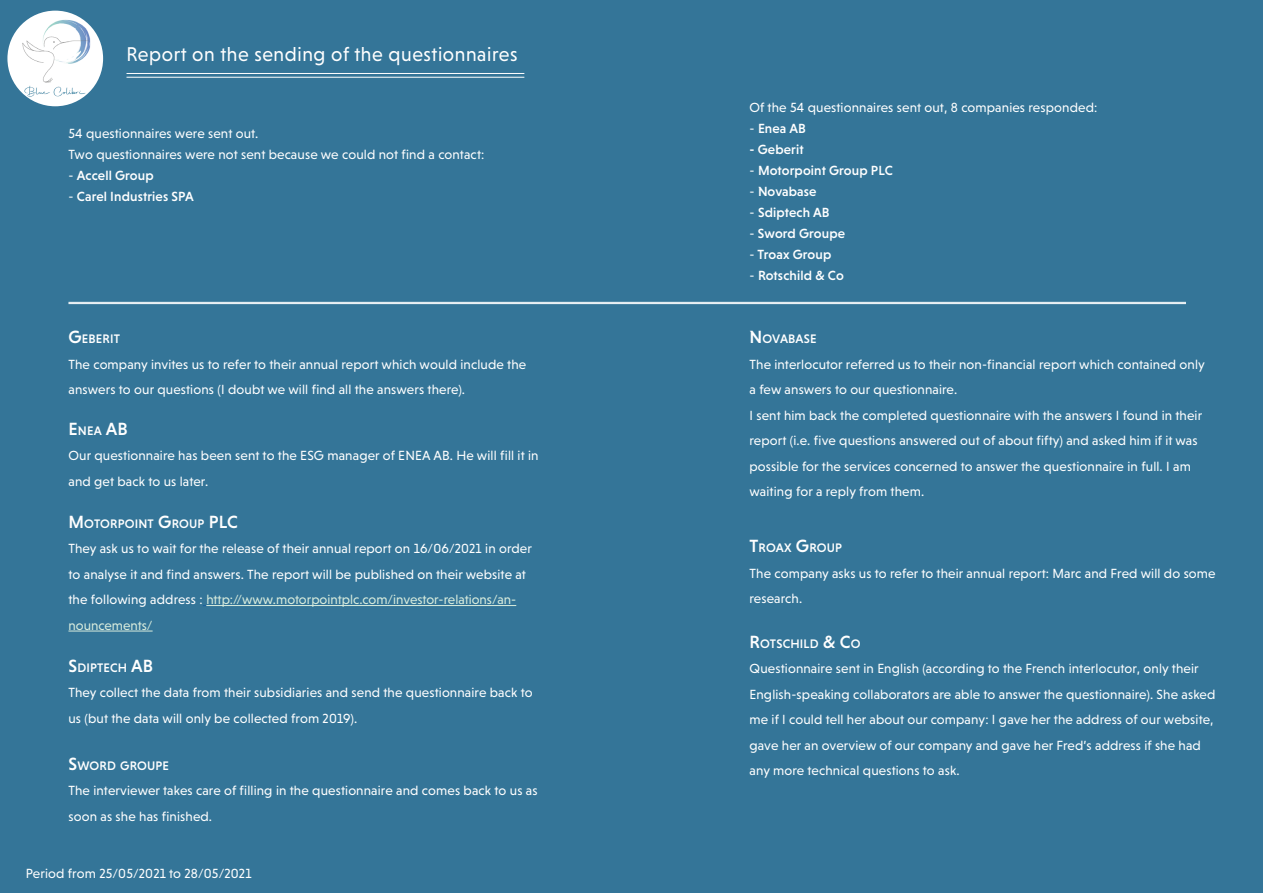
<style>
.page{position:relative;width:1263px;height:893px;background:#347598}
.page>*{position:absolute;margin:0;border:0;box-sizing:border-box;transform-origin:0 0}
.t1{font:20.25px "Niveau Grotesk";letter-spacing:.03em;color:#fff;scale:.96 1}
.t2{font:500 18px "Niveau Grotesk";color:#fff}
.t3{font:13.5px/25.5px "Niveau Grotesk";letter-spacing:.01em;color:#fff}
.t4{font:500 13.5px "Niveau Grotesk";letter-spacing:.01em;color:#fff}
.t5{font:500 12.6px "Niveau Grotesk";letter-spacing:.015em;color:#fff}
.s1{font-weight:400}
.s2{font-size:18px}
.s3{font-size:12.6px}
.s4{color:#d8ecdd}
</style>
<div class="page">
<hr style="left:126px;top:73px;width:398px;height:1px;background:#fff">
<hr style="left:126px;top:77px;width:398px;height:1px;background:#fff">
<img style="left:7px;top:11px;width:96px;height:95px;border-radius:48px">
<hr style="left:68px;top:302px;width:1118px;height:1px;background:#fff">
<hr style="left:68px;top:303px;width:1118px;height:1px;background:#fff">
<hr style="left:206px;top:605px;width:310px;height:1px;background:#d8ecdd">
<hr style="left:68px;top:631px;width:85px;height:1px;background:#d8ecdd">
<h1 class="t1" style="left:126px;top:43px;width:409px">Report on the sending of the questionnaires</h1>
<p class="t3" style="left:68px;top:120px;width:191px">54 questionnaires were sent out.</p>
<p class="t3" style="left:68px;top:141px;width:417px">Two questionnaires were not sent because we could not find a contact:</p>
<p class="t4" style="left:68px;top:167px;width:87px"><span class="s1">-</span> Accell Group</p>
<p class="t4" style="left:68px;top:188px;width:127px"><span class="s1">-</span> Carel Industries SPA</p>
<p class="t5" style="left:68px;top:332px;width:53px"><span class="s2">G</span>EBERIT</p>
<p class="t3" style="left:68px;top:351px;width:459px">The company invites us to refer to their annual report which would include the answers to our questions (I doubt we will find all the answers there).</p>
<p class="t2" style="left:68px;top:419px;width:61px">E<span class="s3">NEA</span> AB</p>
<p class="t3" style="left:68px;top:443px;width:472px">Our questionnaire has been sent to the ESG manager of ENEA AB. He will fill it in and get back to us later.</p>
<p class="t5" style="left:68px;top:516px;width:171px"><span class="s2">M</span>OTORPOINT <span class="s2">G</span>ROUP <span class="s2">PLC</span></p>
<p class="t3" style="left:68px;top:536px;width:465px">They ask us to wait for the release of their annual report on 16/06/2021 in order to analyse it and find answers. The report will be published on their website at the following address : <span class="s4">http://www.motorpointplc.com/investor-relations/an&shy;nouncements/</span></p>
<p class="t5" style="left:68px;top:660px;width:86px"><span class="s2">S</span>DIPTECH <span class="s2">AB</span></p>
<p class="t3" style="left:68px;top:680px;width:466px">They collect the data from their subsidiaries and send the questionnaire back to us (but the data will only be collected from 2019).</p>
<p class="t5" style="left:68px;top:758px;width:100px"><span class="s2">S</span>WORD GROUPE</p>
<p class="t3" style="left:68px;top:778px;width:471px">The interviewer takes care of filling in the questionnaire and comes back to us as soon as she has finished.</p>
<p class="t3" style="left:26px;top:860px;width:227px">Period from 25/05/2021 to 28/05/2021</p>
<p class="t3" style="left:749px;top:95px;width:349px">Of the 54 questionnaires sent out, 8 companies responded:</p>
<p class="t4" style="left:749px;top:121px;width:58px"><span class="s1">-</span> Enea AB</p>
<p class="t4" style="left:749px;top:142px;width:56px">- Geberit</p>
<p class="t4" style="left:749px;top:163px;width:145px"><span class="s1">-</span> Motorpoint Group PLC</p>
<p class="t4" style="left:749px;top:184px;width:69px"><span class="s1">-</span> Novabase</p>
<p class="t4" style="left:749px;top:205px;width:81px"><span class="s1">-</span> Sdiptech AB</p>
<p class="t4" style="left:749px;top:226px;width:97px"><span class="s1">-</span> Sword Groupe</p>
<p class="t4" style="left:749px;top:247px;width:83px"><span class="s1">-</span> Troax Group</p>
<p class="t4" style="left:749px;top:268px;width:96px"><span class="s1">-</span> Rotschild &amp; Co</p>
<p class="t5" style="left:749px;top:332px;width:67px"><span class="s2">N</span> OVABASE</p>
<p class="t3" style="left:749px;top:351px;width:457px">The interlocutor referred us to their non-financial report which contained only a few answers to our questionnaire.</p>
<p class="t3" style="left:749px;top:402px;width:454px">I sent him back the completed questionnaire with the answers I found in their report (i.e. five questions answered out of about fifty) and asked him if it was possible for the services concerned to answer the questionnaire in full. I am waiting for a reply from them.</p>
<p class="t5" style="left:749px;top:541px;width:94px"><span class="s2">T</span>ROAX <span class="s2">G</span>ROUP</p>
<p class="t3" style="left:749px;top:560px;width:468px">The company asks us to refer to their annual report: Marc and Fred will do some research.</p>
<p class="t5" style="left:749px;top:636px;width:112px"><span class="s2">R</span>OTSCHILD <span class="s2">&amp; C</span>O</p>
<p class="t3" style="left:749px;top:656px;width:467px">Questionnaire sent in English (according to the French interlocutor, only their English-speaking collaborators are able to answer the questionnaire). She asked me if I could tell her about our company: I gave her the address of our website, gave her an overview of our company and gave her Fred’s address if she had any more technical questions to ask.</p>
</div>
